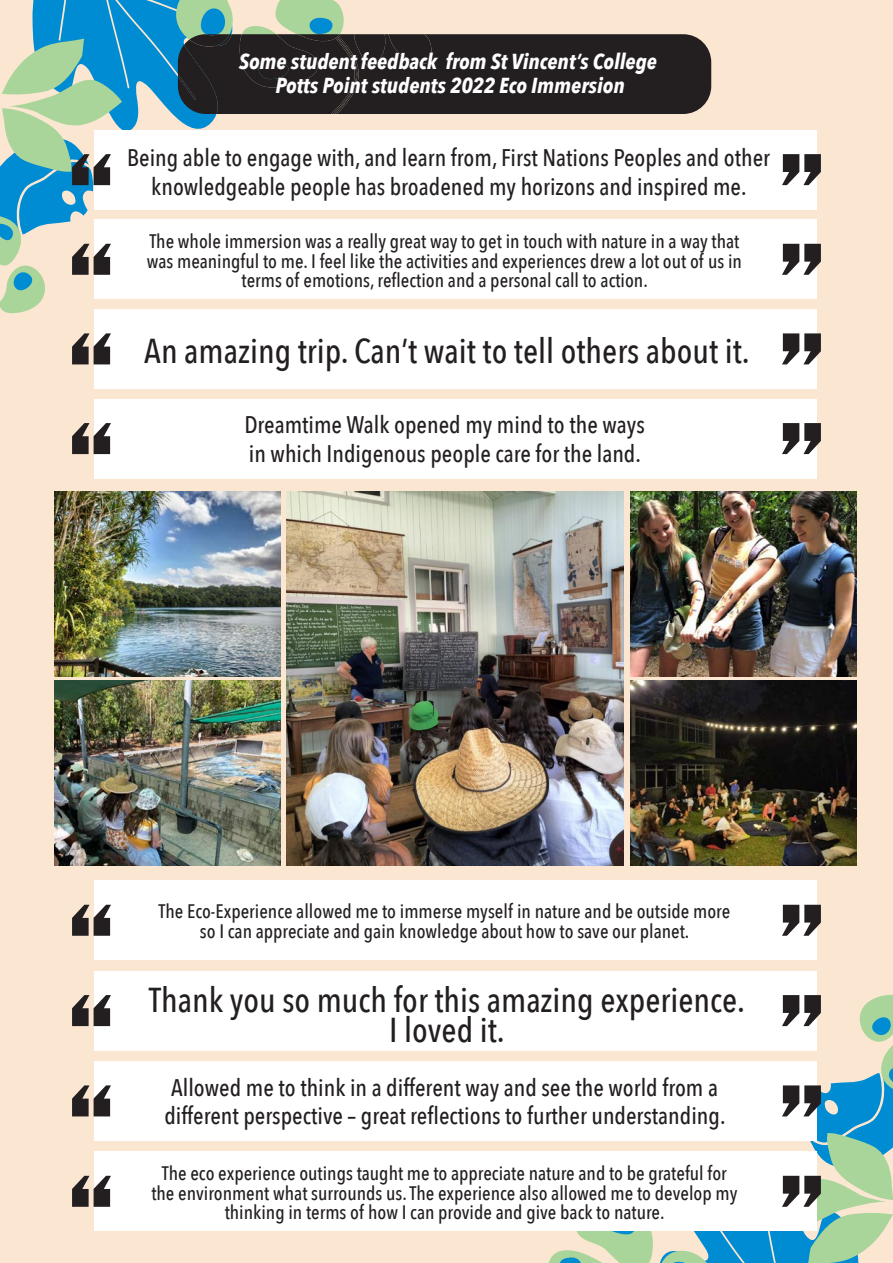
<style>
.page{position:relative;width:893px;height:1263px;background:#fbe7d1}
.page>*{position:absolute;margin:0;border:0;box-sizing:border-box;transform-origin:0 0}
.t1{font:500 34.5px/30px "Avenir Next Condensed";color:#231f20;text-align:center}
.t2{font:500 24px/28.5px "Avenir Next Condensed";color:#231f20}
.t3{font:italic 700 21.6px/24.3px "Avenir Next Condensed";color:#fff;text-align:center}
.t4{font:500 19.5px/19.5px "Avenir Next Condensed";color:#231f20;text-align:center}
</style>
<div class="page">
<div style="left:446px;top:34px;width:265px;height:80px;background:#231f20"></div>
<div style="left:94px;top:130px;width:722px;height:80px;background:#fff"></div>
<svg style="left:782px;top:154px;width:39px;height:31px"></svg>
<div style="left:94px;top:399px;width:722px;height:79px;background:#fff"></div>
<svg style="left:72px;top:423px;width:39px;height:31px"></svg>
<svg style="left:782px;top:423px;width:39px;height:31px"></svg>
<div style="left:94px;top:1061px;width:722px;height:80px;background:#fff"></div>
<svg style="left:72px;top:1085px;width:39px;height:31px"></svg>
<div style="left:94px;top:219px;width:722px;height:80px;background:#fff"></div>
<svg style="left:0;top:0;width:446px;height:314px"></svg>
<svg style="left:782px;top:244px;width:39px;height:31px"></svg>
<div style="left:94px;top:1151px;width:722px;height:80px;background:#fff"></div>
<svg style="left:72px;top:1176px;width:39px;height:31px"></svg>
<div style="left:94px;top:880px;width:722px;height:80px;background:#fff"></div>
<svg style="left:72px;top:905px;width:39px;height:31px"></svg>
<svg style="left:782px;top:905px;width:39px;height:31px"></svg>
<div style="left:94px;top:309px;width:722px;height:80px;background:#fff"></div>
<svg style="left:72px;top:333px;width:39px;height:31px"></svg>
<svg style="left:782px;top:333px;width:39px;height:31px"></svg>
<div style="left:94px;top:971px;width:722px;height:79px;background:#fff"></div>
<svg style="left:72px;top:995px;width:39px;height:31px"></svg>
<svg style="left:445px;top:994px;width:448px;height:269px"></svg>
<img style="left:287px;top:491px;width:337px;height:374px">
<img style="left:54px;top:491px;width:227px;height:185px">
<img style="left:54px;top:680px;width:227px;height:185px">
<img style="left:630px;top:491px;width:227px;height:185px">
<img style="left:630px;top:680px;width:227px;height:185px">
<p class="t3" style="left:239px;top:49px;width:419px">Some student feedback from St Vincent’s College<br>Potts Point students 2022 Eco Immersion</p>
<p class="t2" style="left:127px;top:143px;width:644px;text-align:center">Being able to engage with, and learn from, First Nations Peoples and other knowledgeable people has broadened my horizons and inspired me.</p>
<p class="t4" style="left:147px;top:232px;width:597px">The whole immersion was a really great way to get in touch with nature in a way that was meaningful to me. I feel like the activities and experiences drew a lot out of us in terms of emotions, reflection and a personal call to action.</p>
<h1 class="t1" style="left:144px;top:336px;width:607px">An amazing trip. Can’t wait to tell others about it.</h1>
<p class="t2" style="left:244px;top:411px;width:402px">Dreamtime Walk opened my mind to the ways in which Indigenous people care for the land.</p>
<p class="t4" style="left:158px;top:902px;width:573px">The Eco-Experience allowed me to immerse myself in nature and be outside more so I can appreciate and gain knowledge about how to save our planet.</p>
<h1 class="t1" style="left:149px;top:984px;width:598px">Thank you so much for this amazing experience.<br>I loved it.</h1>
<p class="t2" style="left:164px;top:1073px;width:563px">Allowed me to think in a different way and see the world from a different perspective – great reflections to further understanding.</p>
<p class="t4" style="left:151px;top:1164px;width:588px">The eco experience outings taught me to appreciate nature and to be grateful for the environment what surrounds us. The experience also allowed me to develop my thinking in terms of how I can provide and give back to nature.</p>
</div>
